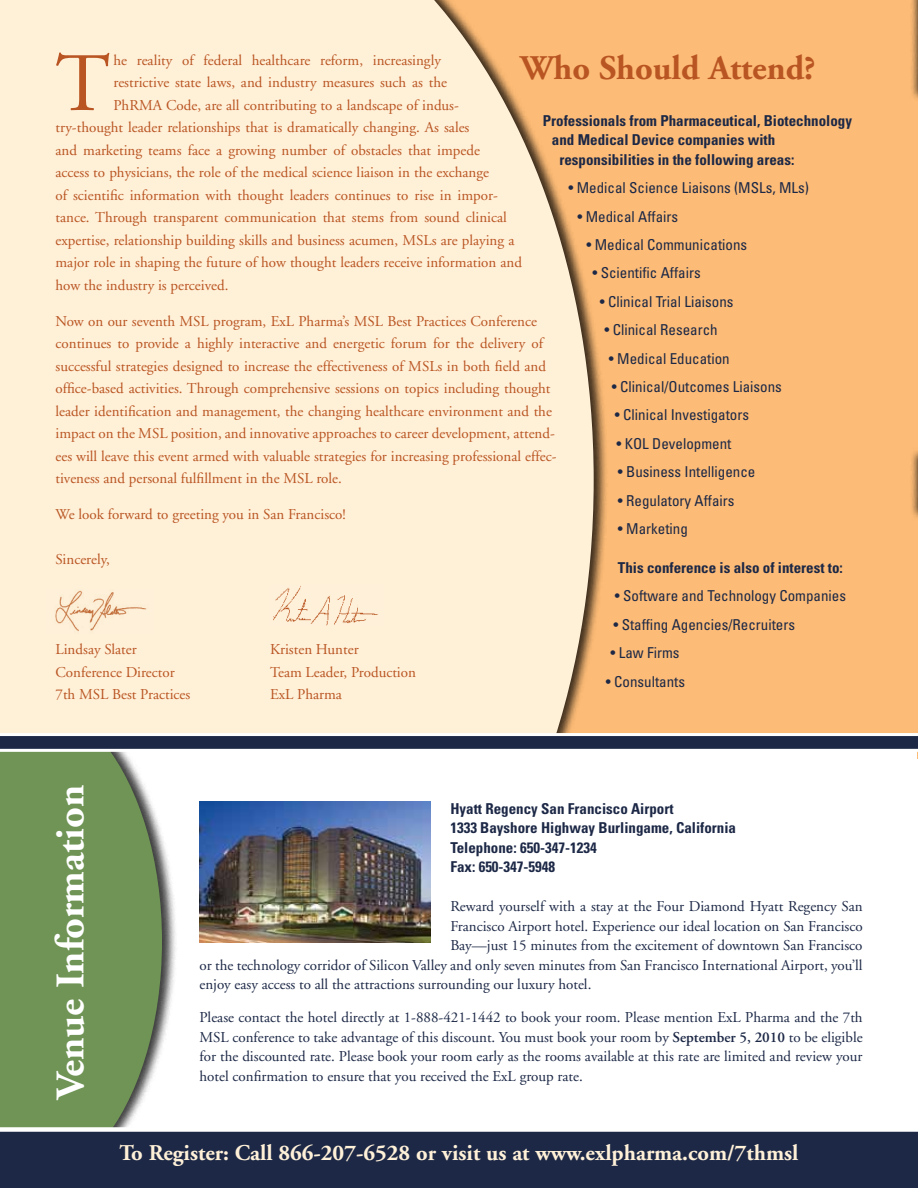
<style>
.page{position:relative;width:918px;height:1188px;background:#fff}
.page>*{position:absolute;margin:0;border:0;box-sizing:border-box;transform-origin:0 0}
.t1{font:82.8px "Adobe Garamond";color:#b95522}
.t2{font:700 40.5px "Adobe Garamond";color:#fff}
.t3{font:700 34.5px "Adobe Garamond";color:#b95522}
.t4{font:700 22.5px "Adobe Garamond";color:#fff0d8}
.t5{font:15px/22.5px "Adobe Garamond";color:#b95522}
.t6{font:15px/19.5px "Adobe Garamond";color:#1c2846;text-align:justify}
.t7{font:condensed 15px "Univers";color:#1c2846}
.t8{font:700 condensed 15px/19.5px "Univers";color:#1c2846}
.s1{font-weight:600}
</style>
<div class="page">
<div style="left:414px;top:0;width:504px;height:758px;background:#fcbb76"></div>
<div style="left:0;top:0;width:594px;height:733px;background:#fff0d8"></div>
<div style="left:82px;top:747px;width:835px;height:398px;background:#fff"></div>
<img style="left:200px;top:802px;width:230px;height:140px">
<div style="left:0;top:736px;width:177px;height:416px;background:#000;opacity:.75"></div>
<svg style="left:0;top:752px;width:162px;height:375px;background:#75975e"></svg>
<svg style="left:0;top:1127px;width:918px;height:61px;background:#2d3854"></svg>
<svg style="left:0;top:733px;width:918px;height:19px"></svg>
<div style="left:910px;top:0;width:8px;height:102px;background:#000;opacity:.75"></div>
<div style="left:910px;top:448px;width:8px;height:73px;background:#000;opacity:.75"></div>
<div style="left:46px;top:585px;width:181px;height:52px;background:#fff0d8"></div>
<img style="left:55px;top:590px;width:92px;height:42px">
<div style="left:270px;top:585px;width:181px;height:52px;background:#fff0d8"></div>
<img style="left:273px;top:586px;width:105px;height:39px">
<h1 class="t1" style="left:56px;top:40px;width:56px">T</h1>
<p class="t5" style="left:114px;top:49px;width:329px">he reality of federal healthcare reform, increasingly</p>
<h3 class="t3" style="left:520px;top:49px;width:297px">Who Should Attend?</h3>
<p class="t8" style="left:543px;top:111px;width:311px">Professionals from Pharmaceutical, Biotechnology</p>
<p class="t8" style="left:552px;top:130px;width:225px">and Medical Device companies with</p>
<p class="t8" style="left:559px;top:150px;width:236px">responsibilities in the following areas:</p>
<p class="t7" style="left:568px;top:178px;width:242px">• Medical Science Liaisons (MSLs, MLs)</p>
<p class="t7" style="left:577px;top:207px;width:102px">• Medical Affairs</p>
<p class="t7" style="left:586px;top:235px;width:162px">• Medical Communications</p>
<p class="t7" style="left:592px;top:264px;width:110px">• Scientific Affairs</p>
<p class="t7" style="left:600px;top:292px;width:135px">• Clinical Trial Liaisons</p>
<p class="t7" style="left:604px;top:320px;width:115px">• Clinical Research</p>
<p class="t7" style="left:609px;top:349px;width:122px">• Medical Education</p>
<p class="t7" style="left:612px;top:377px;width:171px">• Clinical/Outcomes Liaisons</p>
<p class="t7" style="left:615px;top:406px;width:136px">• Clinical Investigators</p>
<p class="t7" style="left:616px;top:434px;width:116px">• KOL Development</p>
<p class="t7" style="left:618px;top:462px;width:139px">• Business Intelligence</p>
<p class="t7" style="left:618px;top:491px;width:118px">• Regulatory Affairs</p>
<p class="t7" style="left:618px;top:519px;width:71px">• Marketing</p>
<p class="t8" style="left:618px;top:558px;width:226px">This conference is also of interest to:</p>
<p class="t7" style="left:615px;top:587px;width:233px">• Software and Technology Companies</p>
<p class="t7" style="left:613px;top:615px;width:183px">• Staffing Agencies/Recruiters</p>
<p class="t7" style="left:610px;top:643px;width:71px">• Law Firms</p>
<p class="t7" style="left:606px;top:672px;width:81px">• Consultants</p>
<p class="t5" style="left:114px;top:72px;width:335px">restrictive state laws, and industry measures such as the</p>
<p class="t5" style="left:114px;top:94px;width:347px">PhRMA Code, are all contributing to a landscape of indus-</p>
<p class="t5" style="left:56px;top:117px;width:415px">try-thought leader relationships that is dramatically changing. As sales</p>
<p class="t5" style="left:56px;top:139px;width:426px">and marketing teams face a growing number of obstacles that impede</p>
<p class="t5" style="left:56px;top:162px;width:435px">access to physicians, the role of the medical science liaison in the exchange</p>
<p class="t5" style="left:56px;top:184px;width:444px">of scientific information with thought leaders continues to rise in impor-</p>
<p class="t5" style="left:56px;top:207px;width:453px">tance. Through transparent communication that stems from sound clinical</p>
<p class="t5" style="left:56px;top:229px;width:460px">expertise, relationship building skills and business acumen, MSLs are playing a</p>
<p class="t5" style="left:56px;top:252px;width:468px">major role in shaping the future of how thought leaders receive information and</p>
<p class="t5" style="left:56px;top:274px;width:174px">how the industry is perceived.</p>
<p class="t5" style="left:56px;top:310px;width:502px">Now on our seventh MSL program, ExL Pharma’s MSL Best Practices Conference continues to provide a highly interactive and energetic forum for the delivery of successful strategies designed to increase the effectiveness of MSLs in both field and office-based activities. Through comprehensive sessions on topics including thought leader identification and management, the changing healthcare environment and the impact on the MSL position, and innovative approaches to career development, attend&shy;ees will leave this event armed with valuable strategies for increasing professional effec&shy;tiveness and personal fulfillment in the MSL role.</p>
<p class="t5" style="left:56px;top:504px;width:292px">We look forward to greeting you in San Francisco!</p>
<p class="t5" style="left:56px;top:549px;width:56px">Sincerely,</p>
<p class="t5" style="left:56px;top:639px;width:83px">Lindsay Slater</p>
<p class="t5" style="left:270px;top:639px;width:90px">Kristen Hunter</p>
<p class="t5" style="left:56px;top:661px;width:121px">Conference Director</p>
<p class="t5" style="left:270px;top:661px;width:148px">Team Leader, Production</p>
<p class="t5" style="left:56px;top:684px;width:136px">7th MSL Best Practices</p>
<p class="t5" style="left:270px;top:684px;width:73px">ExL Pharma</p>
<h2 class="t2" style="left:49px;top:1099px;width:316px;rotate:-90deg">Venue Information</h2>
<p class="t8" style="left:450px;top:799px;width:287px">Hyatt Regency San Francisco Airport<br>1333 Bayshore Highway Burlingame, California<br>Telephone: 650-347-1234<br>Fax: 650-347-5948</p>
<p class="t6" style="left:450px;top:897px;width:414px">Reward yourself with a stay at the Four Diamond Hyatt Regency San</p>
<p class="t6" style="left:450px;top:917px;width:414px">Francisco Airport hotel. Experience our ideal location on San Francisco</p>
<p class="t6" style="left:450px;top:936px;width:414px">Bay—just 15 minutes from the excitement of downtown San Francisco</p>
<p class="t6" style="left:199px;top:956px;width:665px">or the technology corridor of Silicon Valley and only seven minutes from San Francisco International Airport, you’ll</p>
<p class="t6" style="left:199px;top:975px;width:393px">enjoy easy access to all the attractions surrounding our luxury hotel.</p>
<p class="t6" style="left:199px;top:1008px;width:665px">Please contact the hotel directly at 1-888-421-1442 to book your room. Please mention ExL Pharma and the 7th MSL conference to take advantage of this discount. You must book your room by <span class="s1">September 5, 2010</span> to be eligible for the discounted rate. Please book your room early as the rooms available at this rate are limited and review your hotel confirmation to ensure that you received the ExL group rate.</p>
<h3 class="t4" style="left:119px;top:1141px;width:681px">To Register: Call 866-207-6528 or visit us at www.exlpharma.com/7thmsl</h3>
</div>
